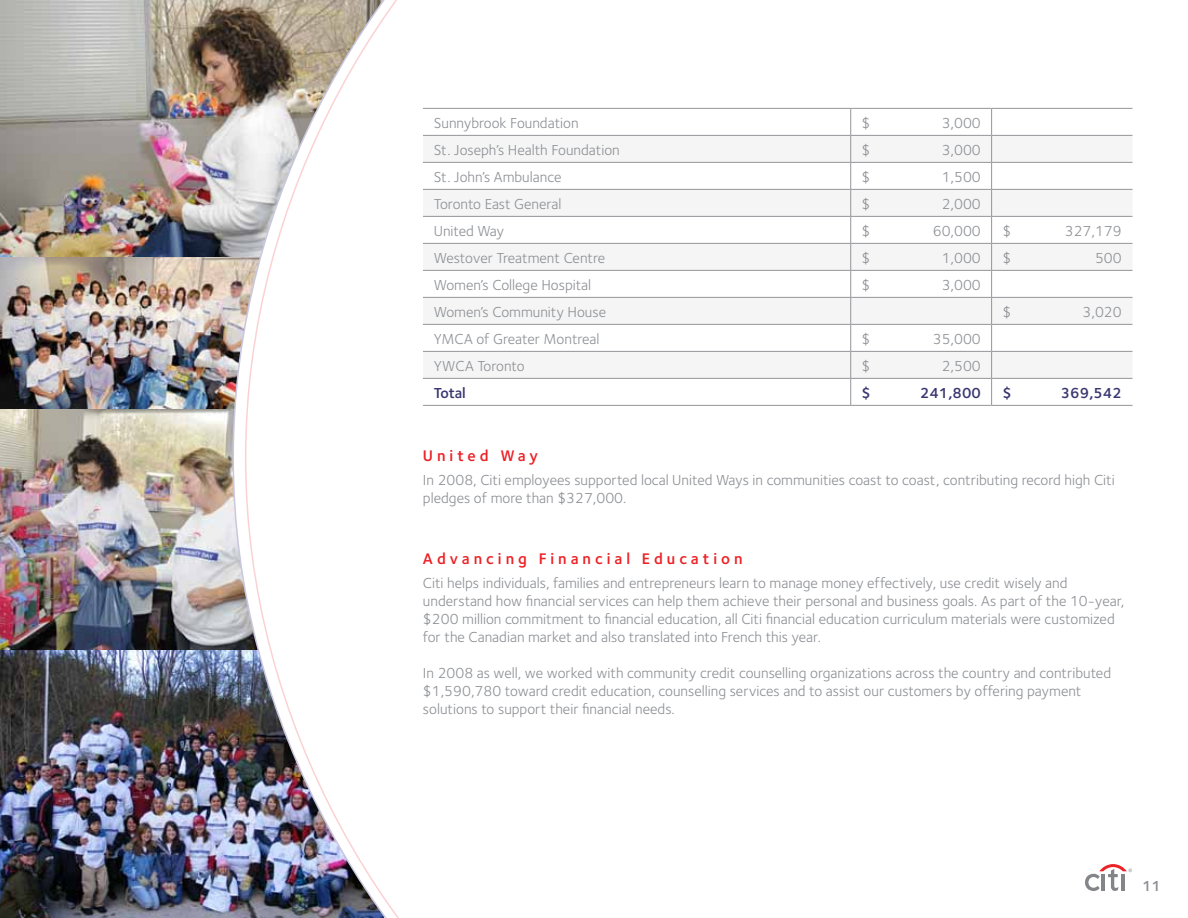
<style>
.page{position:relative;width:1188px;height:918px;background:#fff}
.page>*{position:absolute;margin:0;border:0;box-sizing:border-box;transform-origin:0 0}
.t1{font:600 15.9px "Foundry Sterling";letter-spacing:.25em;color:#ed2024}
.t2{font:15px/18px "Foundry Sterling";color:#8c8f93}
.t3{font:600 15px "Foundry Sterling";color:#38366f}
.t4{font:600 15px "Foundry Sterling";color:#8c8f93}
</style>
<div class="page">
<img style="left:0;top:650px;width:232px;height:268px">
<img style="left:0;top:256px;width:232px;height:153px">
<img style="left:0;top:0;width:232px;height:256px">
<img style="left:0;top:409px;width:232px;height:241px">
<img style="left:232px;top:0;width:12px;height:918px">
<svg style="left:244px;top:0;width:345px;height:918px"></svg>
<svg style="left:423px;top:136px;width:709px;height:242px;fill:#f5f5f5"></svg>
<hr style="left:423px;top:108px;width:428px;height:1px;background:#939598">
<hr style="left:851px;top:108px;width:141px;height:1px;background:#939598">
<hr style="left:992px;top:108px;width:140px;height:1px;background:#939598">
<hr style="left:423px;top:135px;width:428px;height:1px;background:#939598">
<hr style="left:851px;top:135px;width:141px;height:1px;background:#939598">
<hr style="left:992px;top:135px;width:140px;height:1px;background:#939598">
<hr style="left:423px;top:162px;width:428px;height:1px;background:#939598">
<hr style="left:851px;top:162px;width:141px;height:1px;background:#939598">
<hr style="left:992px;top:162px;width:140px;height:1px;background:#939598">
<hr style="left:423px;top:189px;width:428px;height:1px;background:#939598">
<hr style="left:851px;top:189px;width:141px;height:1px;background:#939598">
<hr style="left:992px;top:189px;width:140px;height:1px;background:#939598">
<hr style="left:423px;top:216px;width:428px;height:1px;background:#939598">
<hr style="left:851px;top:216px;width:141px;height:1px;background:#939598">
<hr style="left:992px;top:216px;width:140px;height:1px;background:#939598">
<hr style="left:423px;top:243px;width:428px;height:1px;background:#939598">
<hr style="left:851px;top:243px;width:141px;height:1px;background:#939598">
<hr style="left:992px;top:243px;width:140px;height:1px;background:#939598">
<hr style="left:423px;top:270px;width:428px;height:1px;background:#939598">
<hr style="left:851px;top:270px;width:141px;height:1px;background:#939598">
<hr style="left:992px;top:270px;width:140px;height:1px;background:#939598">
<hr style="left:423px;top:297px;width:428px;height:1px;background:#939598">
<hr style="left:851px;top:297px;width:141px;height:1px;background:#939598">
<hr style="left:992px;top:297px;width:140px;height:1px;background:#939598">
<hr style="left:423px;top:324px;width:428px;height:1px;background:#939598">
<hr style="left:851px;top:324px;width:141px;height:1px;background:#939598">
<hr style="left:992px;top:324px;width:140px;height:1px;background:#939598">
<hr style="left:423px;top:351px;width:428px;height:1px;background:#939598">
<hr style="left:851px;top:351px;width:141px;height:1px;background:#939598">
<hr style="left:992px;top:351px;width:140px;height:1px;background:#939598">
<hr style="left:423px;top:378px;width:428px;height:1px;background:#939598">
<hr style="left:851px;top:378px;width:141px;height:1px;background:#939598">
<svg style="left:850px;top:109px;width:1px;height:296px"></svg>
<hr style="left:992px;top:378px;width:140px;height:1px;background:#939598">
<svg style="left:991px;top:109px;width:1px;height:296px"></svg>
<hr style="left:423px;top:405px;width:428px;height:1px;background:#939598">
<hr style="left:851px;top:405px;width:141px;height:1px;background:#939598">
<hr style="left:992px;top:405px;width:140px;height:1px;background:#939598">
<svg style="left:1085px;top:864px;width:47px;height:27px"></svg>
<p class="t2" style="left:434px;top:114px;width:146px">Sunnybrook Foundation</p>
<p class="t2" style="left:862px;top:114px;width:10px">$</p>
<p class="t2" style="left:942px;top:114px;width:41px">3,000</p>
<p class="t2" style="left:434px;top:141px;width:187px">St. Joseph’s Health Foundation</p>
<p class="t2" style="left:862px;top:141px;width:10px">$</p>
<p class="t2" style="left:942px;top:141px;width:41px">3,000</p>
<p class="t2" style="left:434px;top:168px;width:129px">St. John’s Ambulance</p>
<p class="t2" style="left:862px;top:168px;width:10px">$</p>
<p class="t2" style="left:942px;top:168px;width:41px">1,500</p>
<p class="t2" style="left:434px;top:195px;width:129px">Toronto East General</p>
<p class="t2" style="left:862px;top:195px;width:10px">$</p>
<p class="t2" style="left:942px;top:195px;width:41px">2,000</p>
<p class="t2" style="left:434px;top:222px;width:72px">United Way</p>
<p class="t2" style="left:862px;top:222px;width:10px">$</p>
<p class="t2" style="left:933px;top:222px;width:50px">60,000</p>
<p class="t2" style="left:1002px;top:222px;width:10px">$</p>
<p class="t2" style="left:1065px;top:222px;width:58px">327,179</p>
<p class="t2" style="left:434px;top:249px;width:173px">Westover Treatment Centre</p>
<p class="t2" style="left:862px;top:249px;width:10px">$</p>
<p class="t2" style="left:942px;top:249px;width:41px">1,000</p>
<p class="t2" style="left:1002px;top:249px;width:10px">$</p>
<p class="t2" style="left:1095px;top:249px;width:28px">500</p>
<p class="t2" style="left:434px;top:276px;width:159px">Women’s College Hospital</p>
<p class="t2" style="left:862px;top:276px;width:10px">$</p>
<p class="t2" style="left:942px;top:276px;width:41px">3,000</p>
<p class="t2" style="left:434px;top:303px;width:174px">Women’s Community House</p>
<p class="t2" style="left:1002px;top:303px;width:10px">$</p>
<p class="t2" style="left:1083px;top:303px;width:41px">3,020</p>
<p class="t2" style="left:434px;top:330px;width:167px">YMCA of Greater Montreal</p>
<p class="t2" style="left:862px;top:330px;width:10px">$</p>
<p class="t2" style="left:933px;top:330px;width:50px">35,000</p>
<p class="t2" style="left:434px;top:357px;width:92px">YWCA Toronto</p>
<p class="t2" style="left:862px;top:357px;width:10px">$</p>
<p class="t2" style="left:942px;top:357px;width:41px">2,500</p>
<p class="t3" style="left:434px;top:384px;width:33px">Total</p>
<p class="t3" style="left:862px;top:384px;width:11px">$</p>
<p class="t3" style="left:920px;top:384px;width:62px">241,800</p>
<p class="t3" style="left:1002px;top:384px;width:11px">$</p>
<p class="t3" style="left:1061px;top:384px;width:62px">369,542</p>
<p class="t1" style="left:423px;top:447px;width:117px">United Way</p>
<p class="t2" style="left:423px;top:471px;width:693px">In 2008, Citi employees supported local United Ways in communities coast to coast, contributing record high Citi pledges of more than $327,000.</p>
<p class="t1" style="left:423px;top:550px;width:321px">Advancing Financial Education</p>
<p class="t2" style="left:423px;top:574px;width:703px">Citi helps individuals, families and entrepreneurs learn to manage money effectively, use credit wisely and understand how financial services can help them achieve their personal and business goals. As part of the 10-year, $200 million commitment to financial education, all Citi financial education curriculum materials were customized for the Canadian market and also translated into French this year.</p>
<p class="t2" style="left:423px;top:664px;width:690px">In 2008 as well, we worked with community credit counselling organizations across the country and contributed $1,590,780 toward credit education, counselling services and to assist our customers by offering payment solutions to support their financial needs.</p>
<p class="t4" style="left:1142px;top:877px;width:20px">11</p>
</div>
